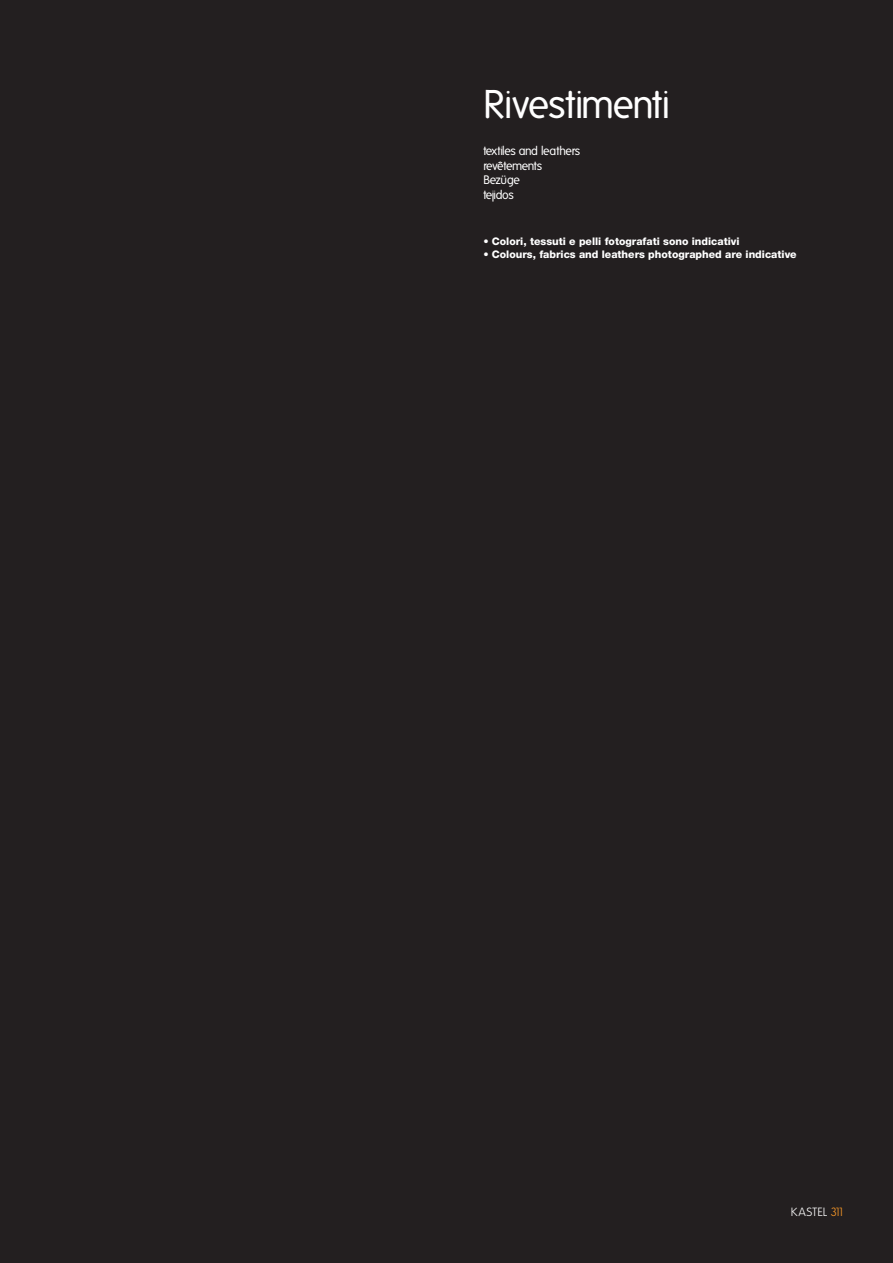
<style>
.page{position:relative;width:893px;height:1263px;background:#231f20}
.page>*{position:absolute;margin:0;border:0;box-sizing:border-box;transform-origin:0 0}
.t1{font:39px "Folks";letter-spacing:-.025em;color:#fff}
.t2{font:12px/14.4px "Folks";letter-spacing:-.035em;color:#fff}
.t3{font:300 12px "Folks";color:#fff}
.t4{font:800 10.5px "Helvetica Neue";color:#fff}
.s1{color:#f79727}
</style>
<div class="page">
<h1 class="t1" style="left:483px;top:83px;width:188px">Rivestimenti</h1>
<p class="t2" style="left:483px;top:144px;width:98px">textiles and leathers revêtements<br>Bezüge<br>tejidos</p>
<p class="t4" style="left:483px;top:238px;width:258px">• Colori, tessuti e pelli fotografati sono indicativi</p>
<p class="t4" style="left:483px;top:250px;width:315px">• Colours, fabrics and leathers photographed are indicative</p>
<p class="t3" style="left:791px;top:1205px;width:55px">KASTEL <span class="s1">311</span></p>
</div>
